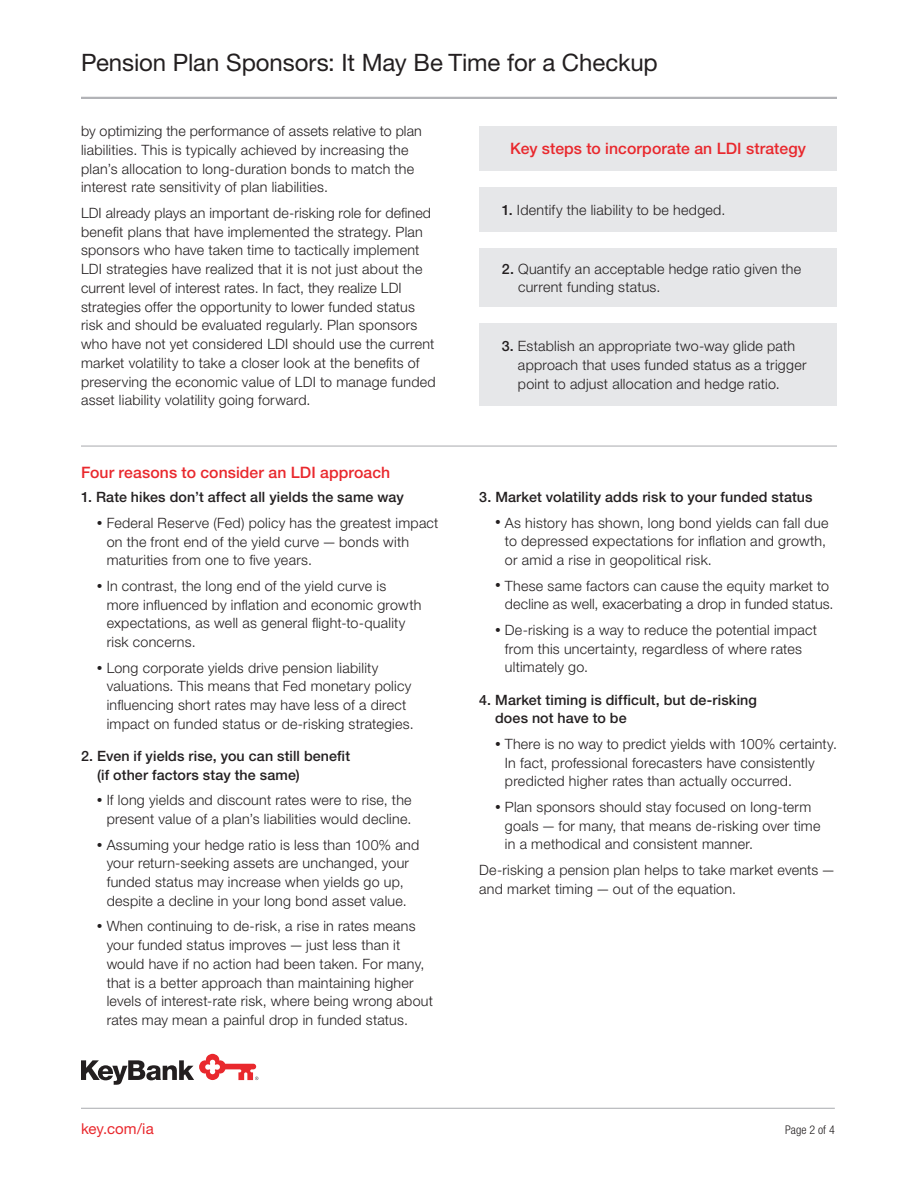
<style>
.page{position:relative;width:918px;height:1188px;background:#fff}
.page>*{position:absolute;margin:0;border:0;box-sizing:border-box;transform-origin:0 0}
.Headline_2nd_page_16_18_Roman_blk{font:24px "Helvetica Neue LT Std";letter-spacing:-.005em;color:#231f20}
.Subhead_10_5_13_Medium{font:500 15.75px "Helvetica Neue LT Std";letter-spacing:.005em;color:#e9282d}
.URL{font:15px "Helvetica Neue LT Std";letter-spacing:.005em;color:#e9282d}
.Body_Text_-_9_5_12_5_Light{font:300 14.25px/18.8px "Helvetica Neue LT Std";letter-spacing:.02em;color:#231f20}
.Body_Text_-_9_5_12_5_Light-2{font:500 14.25px/18.8px "Helvetica Neue LT Std";letter-spacing:.01em;color:#231f20}
.Page_Number{font:300 condensed 12px "Helvetica Neue LT Std";letter-spacing:.005em;color:#231f20}
.s1{font-size:11.4px}
.s2{font-weight:500}
</style>
<div class="page">
<hr style="left:81px;top:1108px;width:754px;height:1px;background:#b2b3b7">
<svg style="left:81px;top:1054px;width:177px;height:31px"></svg>
<hr style="left:81px;top:97px;width:756px;height:2px;background:#b2b3b7">
<div style="left:479px;top:126px;width:358px;height:45px;background:#e6e7e9"></div>
<div style="left:479px;top:187px;width:358px;height:45px;background:#e6e7e9"></div>
<div style="left:479px;top:249px;width:358px;height:58px;background:#e6e7e9"></div>
<div style="left:479px;top:323px;width:358px;height:83px;background:#e6e7e9"></div>
<hr style="left:81px;top:446px;width:756px;height:1px;background:#b2b3b7">
<p class="Headline_2nd_page_16_18_Roman_blk" style="left:81px;top:48px;width:578px">Pension Plan Sponsors: It May Be Time for a Checkup</p>
<p class="Body_Text_-_9_5_12_5_Light" style="left:81px;top:121px;width:342px">by optimizing the performance of assets relative to plan liabilities. This is typically achieved by increasing the plan’s allocation to long-duration bonds to match the interest rate sensitivity of plan liabilities.</p>
<p class="Body_Text_-_9_5_12_5_Light" style="left:81px;top:203px;width:356px">LDI already plays an important de-risking role for defined benefit plans that have implemented the strategy. Plan sponsors who have taken time to tactically implement LDI strategies have realized that it is not just about the current level of interest rates. In fact, they realize LDI strategies offer the opportunity to lower funded status risk and should be evaluated regularly. Plan sponsors who have not yet considered LDI should use the current market volatility to take a closer look at the benefits of preserving the economic value of LDI to manage funded asset liability volatility going forward.</p>
<p class="Subhead_10_5_13_Medium" style="left:81px;top:463px;width:311px">Four reasons to consider an LDI approach</p>
<p class="Body_Text_-_9_5_12_5_Light-2" style="left:81px;top:488px;width:324px">1. Rate hikes don’t affect all yields the same way</p>
<p class="Body_Text_-_9_5_12_5_Light" style="left:107px;top:513px;width:333px;text-indent:-10px"><span class="s1">•</span> Federal Reserve (Fed) policy has the greatest impact on the front end of the yield curve — bonds with maturities from one to five years.</p>
<p class="Body_Text_-_9_5_12_5_Light" style="left:107px;top:576px;width:316px;text-indent:-10px"><span class="s1">•</span> In contrast, the long end of the yield curve is more influenced by inflation and economic growth expectations, as well as general flight-to-quality risk concerns.</p>
<p class="Body_Text_-_9_5_12_5_Light" style="left:107px;top:658px;width:309px;text-indent:-10px"><span class="s1">•</span> Long corporate yields drive pension liability valuations. This means that Fed monetary policy influencing short rates may have less of a direct impact on funded status or de-risking strategies.</p>
<p class="Body_Text_-_9_5_12_5_Light-2" style="left:97px;top:747px;width:254px;text-indent:-16px">2. Even if yields rise, you can still benefit (if other factors stay the same)</p>
<p class="Body_Text_-_9_5_12_5_Light" style="left:97px;top:791px;width:316px;text-align:right"><span class="s1">•</span> If long yields and discount rates were to rise, the present value of a plan’s liabilities would decline.</p>
<p class="Body_Text_-_9_5_12_5_Light" style="left:97px;top:835px;width:324px;text-align:center"><span class="s1">•</span> Assuming your hedge ratio is less than 100% and your return-seeking assets are unchanged, your funded status may increase when yields go up, despite a decline in your long bond asset value.</p>
<p class="Body_Text_-_9_5_12_5_Light" style="left:107px;top:917px;width:328px;text-indent:-10px"><span class="s1">•</span> When continuing to de-risk, a rise in rates means your funded status improves — just less than it would have if no action had been taken. For many, that is a better approach than maintaining higher levels of interest-rate risk, where being wrong about rates may mean a painful drop in funded status.</p>
<p class="Subhead_10_5_13_Medium" style="left:510px;top:139px;width:297px">Key steps to incorporate an LDI strategy</p>
<p class="Body_Text_-_9_5_12_5_Light" style="left:502px;top:200px;width:225px"><span class="s2">1.</span> Identify the liability to be hedged.</p>
<p class="Body_Text_-_9_5_12_5_Light" style="left:518px;top:259px;width:285px;text-indent:-16px"><span class="s2">2.</span> Quantify an acceptable hedge ratio given the current funding status.</p>
<p class="Body_Text_-_9_5_12_5_Light" style="left:518px;top:336px;width:290px;text-indent:-16px"><span class="s2">3.</span> Establish an appropriate two-way glide path approach that uses funded status as a trigger point to adjust allocation and hedge ratio.</p>
<p class="Body_Text_-_9_5_12_5_Light-2" style="left:479px;top:487px;width:335px">3. Market volatility adds risk to your funded status</p>
<p class="Body_Text_-_9_5_12_5_Light" style="left:505px;top:513px;width:325px;text-indent:-10px"><span class="s1">•</span> As history has shown, long bond yields can fall due to depressed expectations for inflation and growth, or amid a rise in geopolitical risk.</p>
<p class="Body_Text_-_9_5_12_5_Light" style="left:505px;top:576px;width:330px;text-indent:-10px"><span class="s1">•</span> These same factors can cause the equity market to decline as well, exacerbating a drop in funded status.</p>
<p class="Body_Text_-_9_5_12_5_Light" style="left:505px;top:620px;width:314px;text-indent:-10px"><span class="s1">•</span> De-risking is a way to reduce the potential impact from this uncertainty, regardless of where rates ultimately go.</p>
<p class="Body_Text_-_9_5_12_5_Light-2" style="left:495px;top:690px;width:263px;text-indent:-16px">4. Market timing is difficult, but de-risking does not have to be</p>
<p class="Body_Text_-_9_5_12_5_Light" style="left:505px;top:734px;width:334px;text-indent:-10px"><span class="s1">•</span> There is no way to predict yields with 100% certainty.<br>In fact, professional forecasters have consistently predicted higher rates than actually occurred.</p>
<p class="Body_Text_-_9_5_12_5_Light" style="left:505px;top:797px;width:317px;text-indent:-10px"><span class="s1">•</span> Plan sponsors should stay focused on long-term goals — for many, that means de-risking over time in a methodical and consistent manner.</p>
<p class="Body_Text_-_9_5_12_5_Light" style="left:479px;top:860px;width:358px">De-risking a pension plan helps to take market events — and market timing — out of the equation.</p>
<p class="URL" style="left:81px;top:1120px;width:74px">key.com/ia</p>
<p class="Page_Number" style="left:785px;top:1123px;width:51px">Page 2 of 4</p>
</div>
